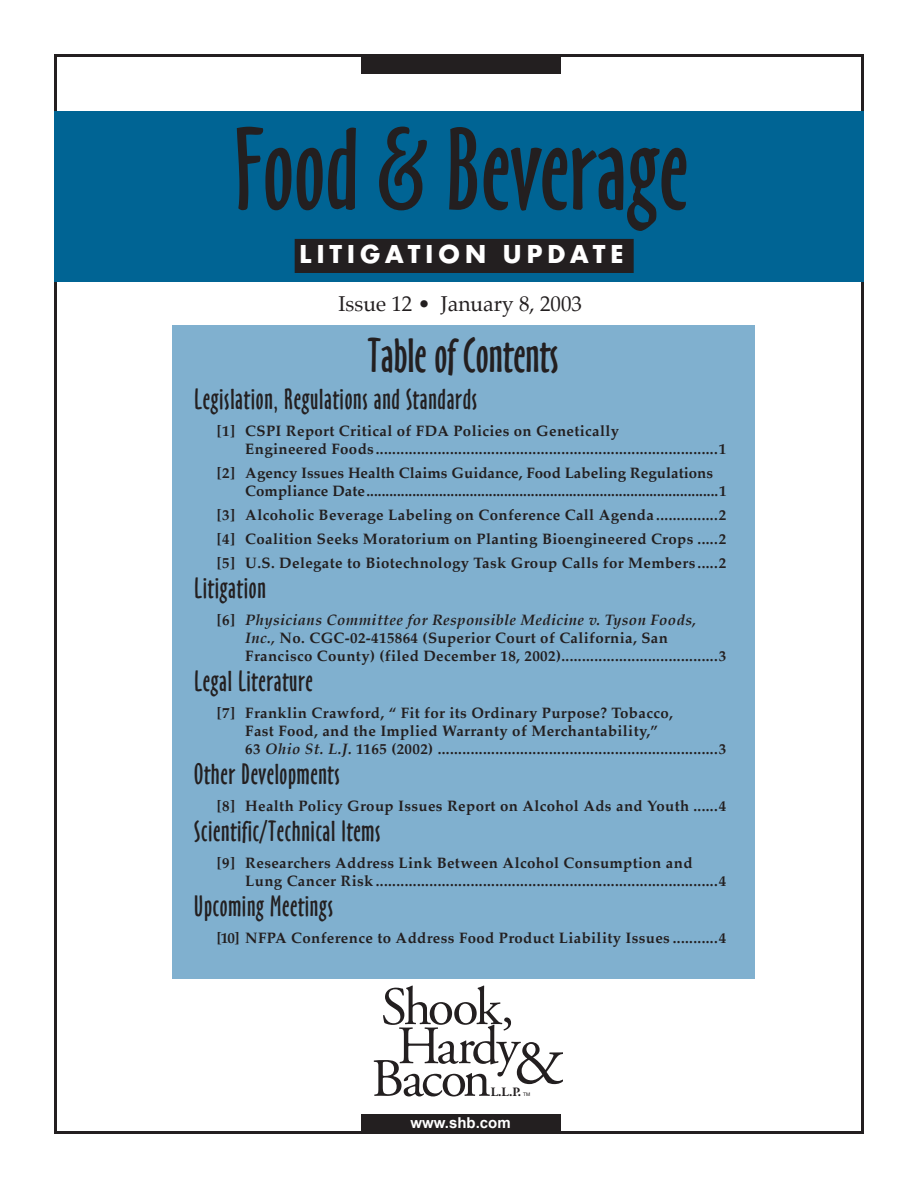
<style>
.page{position:relative;width:918px;height:1188px;background:#fff}
.page>*{position:absolute;margin:0;border:0;box-sizing:border-box;transform-origin:0 0}
.t1{font:108px "Oz Handicraft BT";color:#231f20}
.t2{font:64.35px "Adobe Garamond";color:#231f20}
.t3{font:53.85px/39.2px "Adobe Garamond";letter-spacing:-.055em;color:#231f20}
.t4{font:45px "Oz Handicraft BT";color:#231f20}
.TOC_Section_Head{font:27px "Oz Handicraft BT";letter-spacing:.025em;color:#231f20}
.t5{font:700 27px "Futura T";letter-spacing:.17em;color:#fff}
.t6{font:21px "Palatino";color:#231f20}
.TOC_Sub_Sub{font:700 15px/18px "Palatino";letter-spacing:.025em;color:#231f20}
.TOC_Sub_Sub-2{font:700 15px/18px "Palatino";letter-spacing:.005em;color:#231f20}
.t7{font:700 15px "Arial";color:#fff}
.t8{font:700 12.75px "Adobe Garamond";color:#231f20}
.t9{font:4.95px "Helvetica";color:#231f20}
.s1{font-style:italic}
</style>
<div class="page">
<div style="left:54px;top:112px;width:810px;height:170px;background:#006494"></div>
<div style="left:172px;top:325px;width:583px;height:654px;background:#80b0cf"></div>
<div style="left:361px;top:1114px;width:199px;height:20px;background:#231f20"></div>
<div style="left:361px;top:54px;width:200px;height:20px;background:#231f20"></div>
<div style="left:295px;top:240px;width:338px;height:32px;background:#231f20"></div>
<div style="left:295px;top:239px;width:339px;height:34px;border:2px solid #231f20"></div>
<p class="t1" style="left:234px;top:107px;width:455px">Food &amp; Beverage</p>
<p class="t5" style="left:299px;top:238px;width:326px">LITIGATION UPDATE</p>
<p class="t6" style="left:339px;top:290px;width:245px">Issue 12 • January 8, 2003</p>
<p class="t4" style="left:368px;top:329px;width:193px">Table of Contents</p>
<p class="TOC_Section_Head" style="left:194px;top:384px;width:284px">Legislation, Regulations and Standards</p>
<p class="TOC_Sub_Sub" style="left:245px;top:424px;width:483px;text-indent:-28px">[1] CSPI Report Critical of FDA Policies on Genetically<br>Engineered Foods...................................................................................1</p>
<p class="TOC_Sub_Sub-2" style="left:245px;top:466px;width:483px;text-indent:-28px">[2] Agency Issues Health Claims Guidance, Food Labeling Regulations<br>Compliance Date............................................................................................1</p>
<p class="TOC_Sub_Sub" style="left:217px;top:508px;width:511px">[3] Alcoholic Beverage Labeling on Conference Call Agenda ...............2</p>
<p class="TOC_Sub_Sub" style="left:217px;top:532px;width:511px">[4] Coalition Seeks Moratorium on Planting Bioengineered Crops .....2</p>
<p class="TOC_Sub_Sub" style="left:217px;top:556px;width:511px">[5] U.S. Delegate to Biotechnology Task Group Calls for Members .....2</p>
<p class="TOC_Section_Head" style="left:194px;top:573px;width:73px">Litigation</p>
<p class="TOC_Sub_Sub" style="left:245px;top:613px;width:483px;text-indent:-28px">[6] <span class="s1">Physicians Committee for Responsible Medicine v. Tyson Foods,<br>Inc.,</span> No. CGC-02-415864 (Superior Court of California, San<br>Francisco County) (filed December 18, 2002)......................................3</p>
<p class="TOC_Section_Head" style="left:194px;top:666px;width:120px">Legal Literature</p>
<p class="TOC_Sub_Sub" style="left:245px;top:706px;width:483px;text-indent:-28px">[7] Franklin Crawford, “ Fit for its Ordinary Purpose? Tobacco,<br>Fast Food, and the Implied Warranty of Merchantability,”<br>63 <span class="s1">Ohio St. L.J.</span> 1165 (2002) ....................................................................3</p>
<p class="TOC_Section_Head" style="left:194px;top:759px;width:147px">Other Developments</p>
<p class="TOC_Sub_Sub" style="left:217px;top:799px;width:511px">[8] Health Policy Group Issues Report on Alcohol Ads and Youth ......4</p>
<p class="TOC_Section_Head" style="left:194px;top:816px;width:188px">Scientific/Technical Items</p>
<p class="TOC_Sub_Sub" style="left:245px;top:856px;width:483px;text-indent:-28px">[9] Researchers Address Link Between Alcohol Consumption and<br>Lung Cancer Risk ...................................................................................4</p>
<p class="TOC_Section_Head" style="left:194px;top:891px;width:140px">Upcoming Meetings</p>
<p class="TOC_Sub_Sub" style="left:217px;top:931px;width:511px">[10] NFPA Conference to Address Food Product Liability Issues ...........4</p>
<p class="t3" style="left:381px;top:989px;width:140px">Shook,<br>Hardy</p>
<p class="t2" style="left:513px;top:1028px;width:54px">&amp;</p>
<p class="t8" style="left:518px;top:1085px;width:5px">.</p>
<p class="t9" style="left:523px;top:1092px;width:9px">TM</p>
<p class="t3" style="left:371px;top:1061px;width:121px">Bacon</p>
<p class="t8" style="left:491px;top:1085px;width:31px">L.L.P</p>
<p class="t7" style="left:411px;top:1114px;width:102px">www.shb.com</p>
</div>
